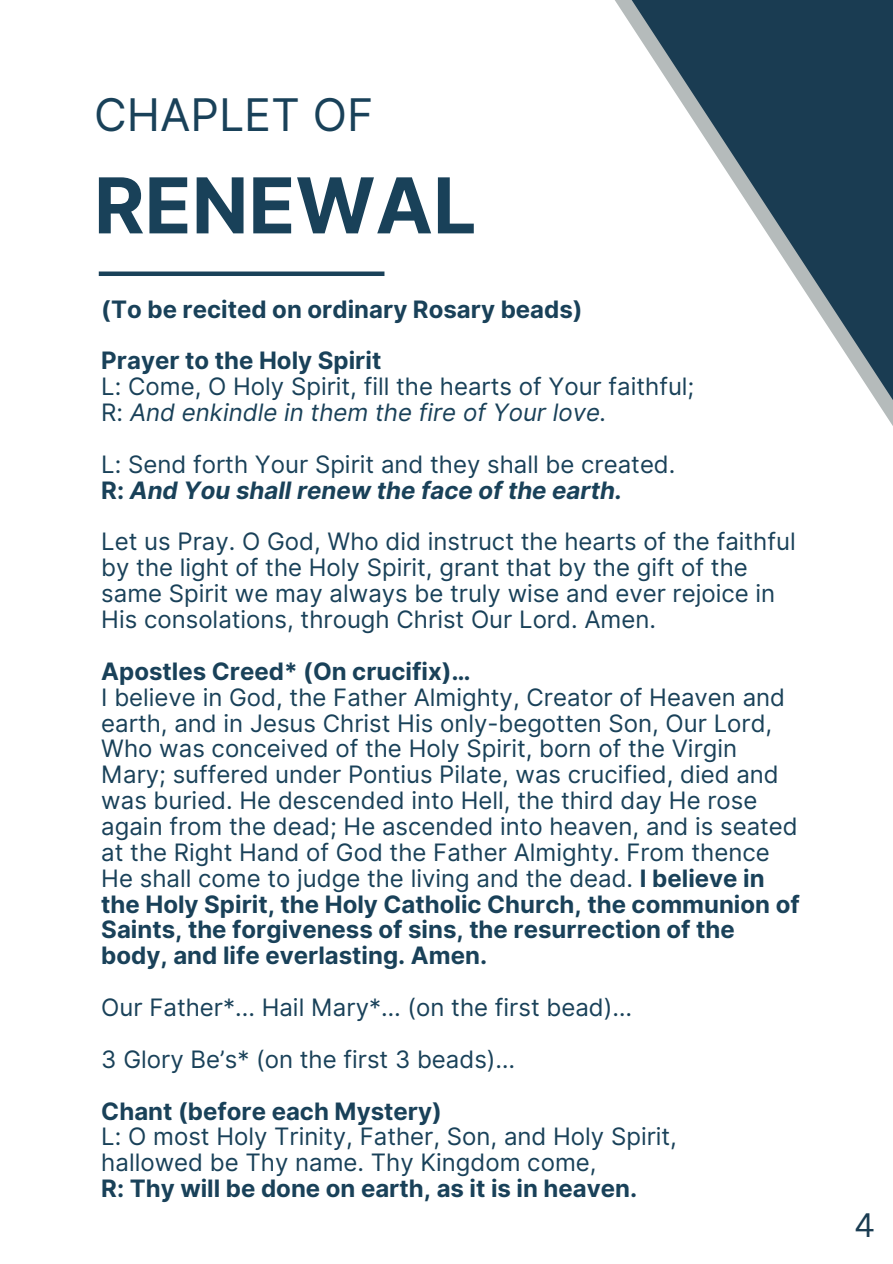
<style>
.page{position:relative;width:893px;height:1264px;background:#fff}
.page>*{position:absolute;margin:0;border:0;box-sizing:border-box;transform-origin:0 0}
.t1{font:700 76.95px "Inter";color:#194159}
.t2{font:45px "Inter";color:#194159}
.t3{font:33px "Canva Sans";color:#1a3c52}
.t4{font:24px/25.8px "Inter";color:#194159}
.t5{font:700 24px "Inter";color:#194159}
.t6{font:italic 24px "Inter";color:#194159}
.t7{font:italic 700 24px "Inter";color:#194159}
.s1{font-style:normal}
.s2{font-weight:700}
</style>
<div class="page">
<div style="left:99px;top:271px;width:285px;height:5px;background:#194159"></div>
<svg style="left:615px;top:0;width:277px;height:425px"></svg>
<p class="t2" style="left:94px;top:88px;width:281px">CHAPLET OF</p>
<p class="t1" style="left:94px;top:159px;width:384px">RENEWAL</p>
<p class="t5" style="left:101px;top:294px;width:483px">(To be recited on ordinary Rosary beads)</p>
<p class="t5" style="left:101px;top:346px;width:281px">Prayer to the Holy Spirit</p>
<p class="t4" style="left:101px;top:373px;width:594px">L: Come, O Holy Spirit, fill the hearts of Your faithful;</p>
<p class="t6" style="left:101px;top:398px;width:507px"><span class="s1">R:</span> And enkindle in them the fire of Your love.</p>
<p class="t4" style="left:101px;top:451px;width:575px">L: Send forth Your Spirit and they shall be created.</p>
<p class="t7" style="left:101px;top:475px;width:522px"><span class="s1">R:</span> And You shall renew the face of the earth.</p>
<p class="t4" style="left:101px;top:529px;width:695px">Let us Pray. O God, Who did instruct the hearts of the faithful by the light of the Holy Spirit, grant that by the gift of the same Spirit we may always be truly wise and ever rejoice in His consolations, through Christ Our Lord. Amen.</p>
<p class="t5" style="left:101px;top:656px;width:371px">Apostles Creed* (On crucifix)…</p>
<p class="t4" style="left:101px;top:684px;width:700px">I believe in God, the Father Almighty, Creator of Heaven and earth, and in Jesus Christ His only-begotten Son, Our Lord, Who was conceived of the Holy Spirit, born of the Virgin Mary; suffered under Pontius Pilate, was crucified, died and was buried. He descended into Hell, the third day He rose again from the dead; He ascended into heaven, and is seated at the Right Hand of God the Father Almighty. From thence He shall come to judge the living and the dead. <span class="s2">I believe in the Holy Spirit, the Holy Catholic Church, the communion of Saints, the forgiveness of sins, the resurrection of the body, and life everlasting. Amen.</span></p>
<p class="t4" style="left:101px;top:994px;width:532px">Our Father*... Hail Mary*… (on the first bead)…</p>
<p class="t4" style="left:101px;top:1046px;width:415px">3 Glory Be’s* (on the first 3 beads)…</p>
<p class="t5" style="left:101px;top:1096px;width:342px">Chant (before each Mystery)</p>
<p class="t4" style="left:101px;top:1123px;width:577px">L: O most Holy Trinity, Father, Son, and Holy Spirit,</p>
<p class="t4" style="left:101px;top:1149px;width:496px">hallowed be Thy name. Thy Kingdom come,</p>
<p class="t5" style="left:101px;top:1173px;width:537px">R: Thy will be done on earth, as it is in heaven.</p>
<p class="t3" style="left:854px;top:1202px;width:21px">4</p>
</div>
